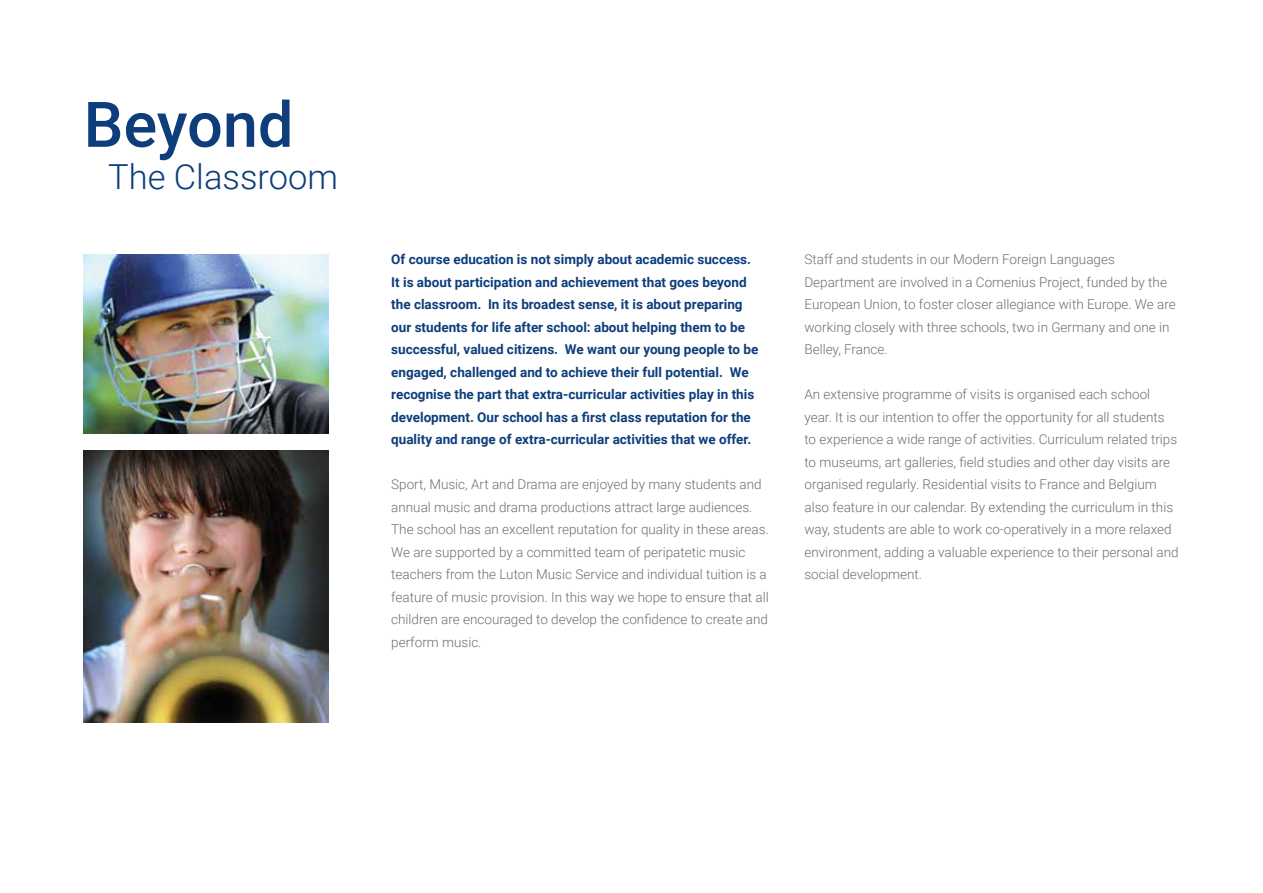
<style>
.page{position:relative;width:1263px;height:893px;background:#fff}
.page>*{position:absolute;margin:0;border:0;box-sizing:border-box;transform-origin:0 0}
.t1{font:500 63px "Roboto";color:#0d3e7b}
.t2{font:300 34.5px "Roboto";color:#0d3e7b}
.t3{font:300 13.5px/22.5px "Roboto";color:#706f6f}
.t4{font:700 13.5px/22.5px "Roboto";color:#0d3e7b}
</style>
<div class="page">
<img style="left:84px;top:254px;width:244px;height:180px">
<img style="left:84px;top:450px;width:244px;height:273px">
<h1 class="t1" style="left:84px;top:80px;width:211px">Beyond</h1>
<h2 class="t2" style="left:108px;top:152px;width:231px">The Classroom</h2>
<p class="t4" style="left:391px;top:248px;width:369px">Of course education is not simply about academic success.<br>It is about participation and achievement that goes beyond the classroom. In its broadest sense, it is about preparing our students for life after school: about helping them to be successful, valued citizens. We want our young people to be engaged, challenged and to achieve their full potential. We recognise the part that extra-curricular activities play in this development. Our school has a first class reputation for the quality and range of extra-curricular activities that we offer.</p>
<p class="t3" style="left:391px;top:473px;width:379px">Sport, Music, Art and Drama are enjoyed by many students and annual music and drama productions attract large audiences.<br>The school has an excellent reputation for quality in these areas.<br>We are supported by a committed team of peripatetic music teachers from the Luton Music Service and individual tuition is a feature of music provision. In this way we hope to ensure that all children are encouraged to develop the confidence to create and perform music.</p>
<p class="t3" style="left:804px;top:248px;width:373px">Staff and students in our Modern Foreign Languages Department are involved in a Comenius Project, funded by the European Union, to foster closer allegiance with Europe. We are working closely with three schools, two in Germany and one in Belley, France.</p>
<p class="t3" style="left:804px;top:383px;width:376px">An extensive programme of visits is organised each school year. It is our intention to offer the opportunity for all students to experience a wide range of activities. Curriculum related trips to museums, art galleries, field studies and other day visits are organised regularly. Residential visits to France and Belgium also feature in our calendar. By extending the curriculum in this way, students are able to work co-operatively in a more relaxed environment, adding a valuable experience to their personal and social development.</p>
</div>
